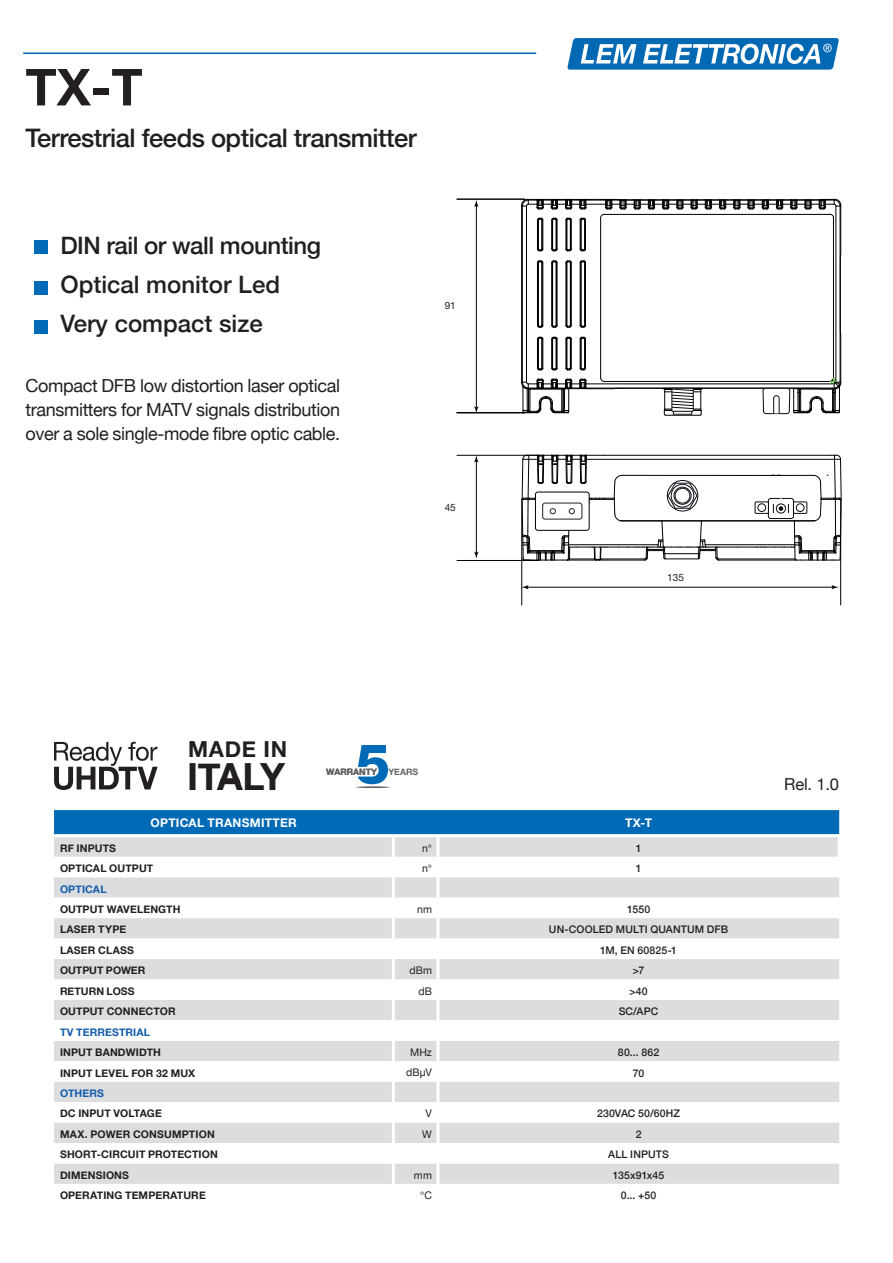
<style>
.page{position:relative;width:893px;height:1263px;background:#fff}
.page>*{position:absolute;margin:0;border:0;box-sizing:border-box;transform-origin:0 0}
.Elenco_puntato_EN{font:700 51px "Helvetica Neue";color:#231f20}
.t1{font:700 37.5px "Helvetica Neue";letter-spacing:-.055em;color:#231f20}
.Elenco_puntato_EN-2{font:500 25.5px "Helvetica Neue";letter-spacing:-.02em;color:#231f20}
.Elenco_puntato_EN-3{font:500 24px "Helvetica Neue";color:#231f20}
.Elenco_puntato_EN-4{font:500 24px "Helvetica Neue";letter-spacing:-.02em;color:#231f20}
.t2{font:700 22.05px "Helvetica Neue";letter-spacing:.03em;color:#231f20}
.Elenco_puntato_EN-5{font:18px/24px "Helvetica Neue";letter-spacing:-.02em;color:#231f20;text-align:justify}
.Elenco_puntato_EN-6{font:16.5px "Helvetica Neue";color:#231f20}
.Intestazione_Tabelle{font:700 12px "Helvetica Neue LT Std";letter-spacing:.025em;color:#fff}
.Grassetto_Tabelle_IT{font:700 10.5px "Helvetica Neue";letter-spacing:.01em;color:#231f20}
.Descriz_Tabelle_ITA{font:500 10.5px "Helvetica Neue";letter-spacing:.01em;color:#231f20}
.Grassetto_Tabelle_IT-2{font:700 10.5px "Helvetica Neue";letter-spacing:.015em;color:#135cab}
.Colonna_dB_Dx{font:10.5px "Helvetica Neue";letter-spacing:.005em;color:#231f20}
.Descriz_Tabelle_EN{font:500 10.5px "Helvetica Neue";color:#231f20}
.t3{font:10.05px "Helvetica Neue";color:#231f20}
.t4{font:700 8.85px "Helvetica Neue";color:#636366}
</style>
<div class="page">
<svg style="left:54px;top:742px;width:104px;height:48px"></svg>
<svg style="left:219px;top:778px;width:21px;height:5px"></svg>
<svg style="left:567px;top:38px;width:272px;height:32px"></svg>
<hr style="left:23px;top:53px;width:513px;height:1px;background:#016ab6">
<hr style="left:457px;top:412px;width:68px;height:1px;background:#000001">
<hr style="left:457px;top:455px;width:82px;height:1px;background:#000001">
<hr style="left:457px;top:560px;width:82px;height:1px;background:#000001">
<hr style="left:457px;top:199px;width:68px;height:1px;background:#000001">
<svg style="left:521px;top:199px;width:320px;height:217px"></svg>
<svg style="left:521px;top:454px;width:321px;height:107px"></svg>
<hr style="left:521px;top:499px;width:1px;height:106px;background:#000001">
<hr style="left:840px;top:499px;width:1px;height:106px;background:#000001">
<hr style="left:476px;top:205px;width:1px;height:204px;background:#000001">
<svg style="left:474px;top:200px;width:4px;height:7px"></svg>
<svg style="left:474px;top:406px;width:4px;height:6px"></svg>
<hr style="left:476px;top:460px;width:1px;height:94px;background:#000001">
<svg style="left:474px;top:455px;width:4px;height:7px"></svg>
<svg style="left:474px;top:552px;width:4px;height:7px"></svg>
<hr style="left:526px;top:587px;width:308px;height:1px;background:#000001">
<svg style="left:521px;top:585px;width:8px;height:4px"></svg>
<svg style="left:831px;top:585px;width:8px;height:4px"></svg>
<div style="left:34px;top:241px;width:13px;height:13px;background:#016ab6"></div>
<div style="left:34px;top:281px;width:13px;height:13px;background:#016ab6"></div>
<div style="left:34px;top:320px;width:13px;height:13px;background:#016ab6"></div>
<hr style="left:354px;top:786px;width:37px;height:2px;background:#636366;border-radius:50%">
<svg style="left:358px;top:745px;width:30px;height:39px"></svg>
<div style="left:54px;top:810px;width:785px;height:24px;background:#016ab6"></div>
<div style="left:54px;top:837px;width:784px;height:20px;background:#dcdddf"></div>
<svg style="left:54px;top:877px;width:785px;height:307px;fill:#dcdddf"></svg>
<hr style="left:392px;top:837px;width:3px;height:20px;background:#fff">
<hr style="left:436px;top:837px;width:3px;height:20px;background:#fff">
<hr style="left:392px;top:877px;width:3px;height:21px;background:#fff">
<hr style="left:436px;top:877px;width:3px;height:21px;background:#fff">
<hr style="left:392px;top:898px;width:3px;height:20px;background:#fff">
<hr style="left:436px;top:898px;width:3px;height:20px;background:#fff">
<hr style="left:392px;top:918px;width:3px;height:20px;background:#fff">
<hr style="left:436px;top:918px;width:3px;height:20px;background:#fff">
<hr style="left:392px;top:938px;width:3px;height:21px;background:#fff">
<hr style="left:436px;top:938px;width:3px;height:21px;background:#fff">
<hr style="left:392px;top:959px;width:3px;height:20px;background:#fff">
<hr style="left:436px;top:959px;width:3px;height:20px;background:#fff">
<hr style="left:392px;top:979px;width:3px;height:21px;background:#fff">
<hr style="left:436px;top:979px;width:3px;height:21px;background:#fff">
<hr style="left:392px;top:1000px;width:3px;height:20px;background:#fff">
<hr style="left:436px;top:1000px;width:3px;height:20px;background:#fff">
<hr style="left:392px;top:1020px;width:3px;height:21px;background:#fff">
<hr style="left:436px;top:1020px;width:3px;height:21px;background:#fff">
<hr style="left:392px;top:1041px;width:3px;height:20px;background:#fff">
<hr style="left:436px;top:1041px;width:3px;height:20px;background:#fff">
<hr style="left:392px;top:1061px;width:3px;height:21px;background:#fff">
<hr style="left:436px;top:1061px;width:3px;height:21px;background:#fff">
<hr style="left:392px;top:1082px;width:3px;height:20px;background:#fff">
<hr style="left:436px;top:1082px;width:3px;height:20px;background:#fff">
<hr style="left:392px;top:1102px;width:3px;height:20px;background:#fff">
<hr style="left:436px;top:1102px;width:3px;height:20px;background:#fff">
<hr style="left:392px;top:1122px;width:3px;height:21px;background:#fff">
<hr style="left:436px;top:1122px;width:3px;height:21px;background:#fff">
<hr style="left:392px;top:1143px;width:3px;height:20px;background:#fff">
<hr style="left:436px;top:1143px;width:3px;height:20px;background:#fff">
<hr style="left:392px;top:1163px;width:3px;height:21px;background:#fff">
<hr style="left:436px;top:1163px;width:3px;height:21px;background:#fff">
<p class="Elenco_puntato_EN" style="left:26px;top:47px;width:119px">TX-T</p>
<p class="Elenco_puntato_EN-2" style="left:26px;top:117px;width:393px">Terrestrial feeds optical transmitter</p>
<p class="Elenco_puntato_EN-4" style="left:60px;top:226px;width:262px">DIN rail or wall mounting</p>
<p class="Elenco_puntato_EN-3" style="left:60px;top:265px;width:221px">Optical monitor Led</p>
<p class="Elenco_puntato_EN-3" style="left:60px;top:304px;width:204px">Very compact size</p>
<p class="Elenco_puntato_EN-5" style="left:26px;top:375px;width:316px">Compact DFB low distortion laser optical transmitters for MATV signals distribution over a sole single-mode fibre optic cable.</p>
<p class="t3" style="left:445px;top:298px;width:13px">91</p>
<p class="t3" style="left:445px;top:500px;width:13px">45</p>
<p class="t3" style="left:667px;top:570px;width:18px">135</p>
<p class="t2" style="left:188px;top:732px;width:100px">MADE IN</p>
<p class="t1" style="left:187px;top:747px;width:100px">ITALY</p>
<p class="t4" style="left:326px;top:766px;width:52px">WARRANTY</p>
<p class="t4" style="left:388px;top:766px;width:31px">YEARS</p>
<p class="Intestazione_Tabelle" style="left:151px;top:815px;width:148px">OPTICAL TRANSMITTER</p>
<p class="Intestazione_Tabelle" style="left:625px;top:815px;width:29px">TX-T</p>
<p class="Grassetto_Tabelle_IT" style="left:60px;top:840px;width:58px">RF INPUTS</p>
<p class="Colonna_dB_Dx" style="left:422px;top:840px;width:11px">n°</p>
<p class="Descriz_Tabelle_ITA" style="left:636px;top:839px;width:7px">1</p>
<p class="Grassetto_Tabelle_IT" style="left:60px;top:860px;width:95px">OPTICAL OUTPUT</p>
<p class="Colonna_dB_Dx" style="left:422px;top:861px;width:11px">n°</p>
<p class="Descriz_Tabelle_ITA" style="left:636px;top:860px;width:7px">1</p>
<p class="Grassetto_Tabelle_IT-2" style="left:60px;top:881px;width:48px">OPTICAL</p>
<p class="Grassetto_Tabelle_IT" style="left:60px;top:901px;width:122px">OUTPUT WAVELENGTH</p>
<p class="Colonna_dB_Dx" style="left:417px;top:901px;width:16px">nm</p>
<p class="Descriz_Tabelle_ITA" style="left:627px;top:901px;width:25px">1550</p>
<p class="Grassetto_Tabelle_IT" style="left:60px;top:921px;width:68px">LASER TYPE</p>
<p class="Descriz_Tabelle_ITA" style="left:549px;top:921px;width:181px">UN-COOLED MULTI QUANTUM DFB</p>
<p class="Grassetto_Tabelle_IT" style="left:60px;top:942px;width:75px">LASER CLASS</p>
<p class="Descriz_Tabelle_ITA" style="left:600px;top:942px;width:79px">1M, EN 60825-1</p>
<p class="Grassetto_Tabelle_IT" style="left:60px;top:962px;width:87px">OUTPUT POWER</p>
<p class="Colonna_dB_Dx" style="left:409px;top:963px;width:24px">dBm</p>
<p class="Descriz_Tabelle_ITA" style="left:633px;top:962px;width:13px">&gt;7</p>
<p class="Grassetto_Tabelle_IT" style="left:60px;top:983px;width:76px">RETURN LOSS</p>
<p class="Colonna_dB_Dx" style="left:418px;top:983px;width:15px">dB</p>
<p class="Descriz_Tabelle_ITA" style="left:629px;top:983px;width:20px">&gt;40</p>
<p class="Grassetto_Tabelle_IT" style="left:60px;top:1003px;width:117px">OUTPUT CONNECTOR</p>
<p class="Descriz_Tabelle_ITA" style="left:619px;top:1003px;width:41px">SC/APC</p>
<p class="Grassetto_Tabelle_IT-2" style="left:60px;top:1024px;width:92px">TV TERRESTRIAL</p>
<p class="Grassetto_Tabelle_IT" style="left:60px;top:1044px;width:103px">INPUT BANDWIDTH</p>
<p class="Colonna_dB_Dx" style="left:410px;top:1045px;width:23px">MHz</p>
<p class="Descriz_Tabelle_ITA" style="left:618px;top:1044px;width:43px">80... 862</p>
<p class="Grassetto_Tabelle_IT" style="left:60px;top:1064px;width:137px">INPUT LEVEL FOR 32 MUX</p>
<p class="Colonna_dB_Dx" style="left:406px;top:1065px;width:27px">dBµV</p>
<p class="Descriz_Tabelle_ITA" style="left:633px;top:1064px;width:13px">70</p>
<p class="Grassetto_Tabelle_IT-2" style="left:60px;top:1085px;width:46px">OTHERS</p>
<p class="Grassetto_Tabelle_IT" style="left:60px;top:1105px;width:103px">DC INPUT VOLTAGE</p>
<p class="Colonna_dB_Dx" style="left:426px;top:1106px;width:8px">V</p>
<p class="Descriz_Tabelle_ITA" style="left:597px;top:1105px;width:84px">230VAC 50/60HZ</p>
<p class="Grassetto_Tabelle_IT" style="left:60px;top:1126px;width:156px">MAX. POWER CONSUMPTION</p>
<p class="Colonna_dB_Dx" style="left:422px;top:1126px;width:11px">W</p>
<p class="Descriz_Tabelle_ITA" style="left:636px;top:1126px;width:7px">2</p>
<p class="Grassetto_Tabelle_IT" style="left:60px;top:1146px;width:159px">SHORT-CIRCUIT PROTECTION</p>
<p class="Descriz_Tabelle_ITA" style="left:608px;top:1146px;width:62px">ALL INPUTS</p>
<p class="Grassetto_Tabelle_IT" style="left:60px;top:1167px;width:71px">DIMENSIONS</p>
<p class="Colonna_dB_Dx" style="left:414px;top:1167px;width:20px">mm</p>
<p class="Descriz_Tabelle_EN" style="left:613px;top:1166px;width:53px">135x91x45</p>
<p class="Grassetto_Tabelle_IT" style="left:60px;top:1187px;width:147px">OPERATING TEMPERATURE</p>
<p class="Colonna_dB_Dx" style="left:420px;top:1188px;width:13px">°C</p>
<p class="Descriz_Tabelle_EN" style="left:621px;top:1187px;width:37px">0... +50</p>
<p class="Elenco_puntato_EN-6" style="left:784px;top:772px;width:56px">Rel. 1.0</p>
</div>
